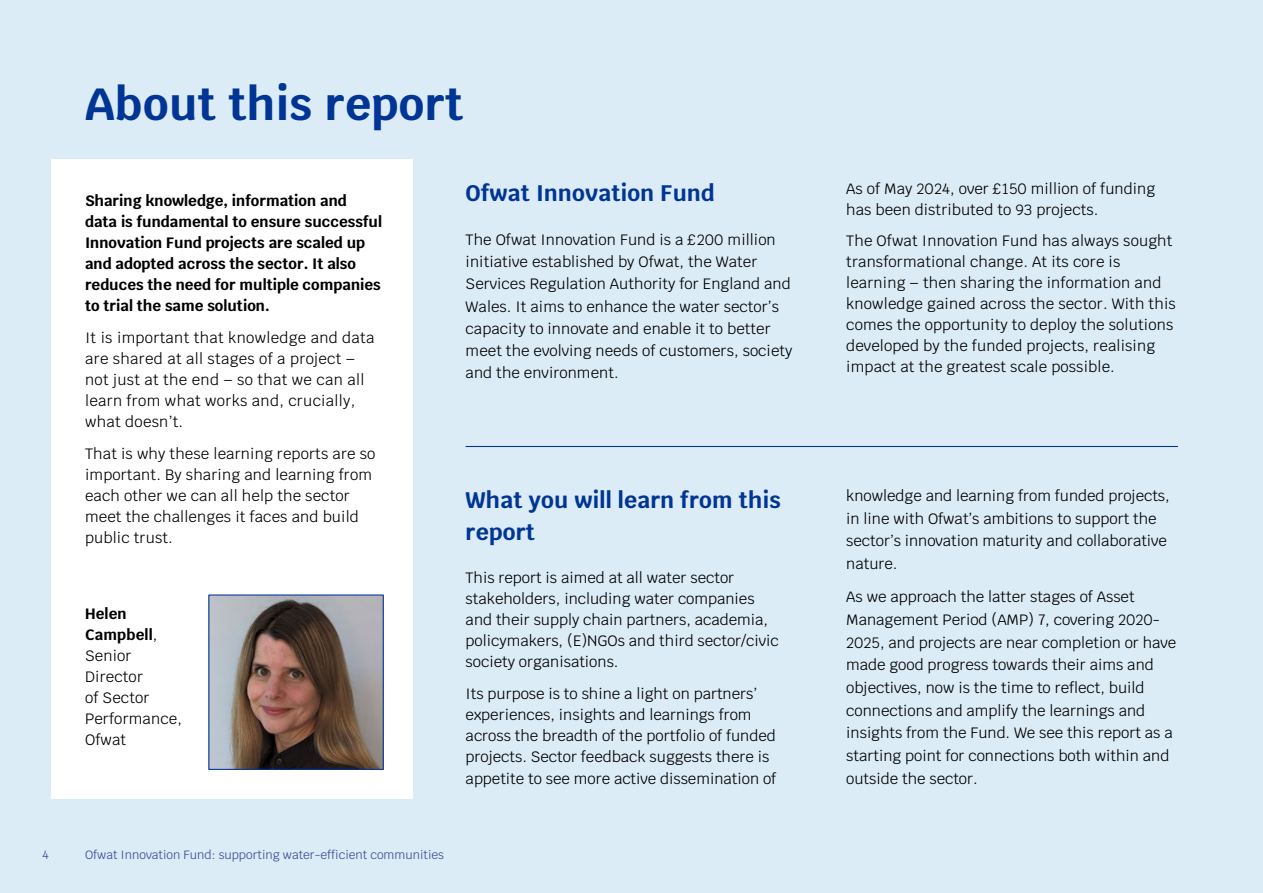
<style>
.page{position:relative;width:1263px;height:893px;background:#dcecf6}
.page>*{position:absolute;margin:0;border:0;box-sizing:border-box;transform-origin:0 0}
.Chapter_title{font:700 45px "Krub";letter-spacing:.01em;color:#003595}
.Header_1{font:700 22.5px/31.7px "Krub";letter-spacing:.01em;color:#003595}
.Text{font:15px/21px "Krub";letter-spacing:.005em;color:#000}
.Text-2{font:700 15px/21px "Krub";color:#000}
.t1{font:12px "Krub";color:#3e4898}
.s1{font-weight:700}
</style>
<div class="page">
<div style="left:51px;top:159px;width:361px;height:640px;background:#fff"></div>
<img style="left:210px;top:596px;width:172px;height:172px">
<div style="left:208px;top:594px;width:176px;height:176px;border:1px solid #003595"></div>
<hr style="left:466px;top:446px;width:712px;height:1px;background:#003595">
<p class="Chapter_title" style="left:85px;top:78px;width:380px">About this report</p>
<p class="Text-2" style="left:85px;top:191px;width:298px">Sharing knowledge, information and data is fundamental to ensure successful Innovation Fund projects are scaled up and adopted across the sector. It also reduces the need for multiple companies to trial the same solution.</p>
<p class="Text" style="left:85px;top:327px;width:291px">It is important that knowledge and data are shared at all stages of a project – not just at the end – so that we can all learn from what works and, crucially, what doesn’t.</p>
<p class="Text" style="left:85px;top:443px;width:292px">That is why these learning reports are so important. By sharing and learning from each other we can all help the sector meet the challenges it faces and build public trust.</p>
<p class="Text" style="left:85px;top:603px;width:99px"><span class="s1">Helen<br>Campbell</span>,<br>Senior<br>Director<br>of Sector<br>Performance,<br>Ofwat</p>
<h1 class="Header_1" style="left:466px;top:178px;width:250px">Ofwat Innovation Fund</h1>
<p class="Text" style="left:466px;top:228px;width:328px;line-height:22.2px">The Ofwat Innovation Fund is a £200 million initiative established by Ofwat, the Water Services Regulation Authority for England and Wales. It aims to enhance the water sector’s capacity to innovate and enable it to better meet the evolving needs of customers, society and the environment.</p>
<h1 class="Header_1" style="left:466px;top:485px;width:317px">What you will learn from this report</h1>
<p class="Text" style="left:466px;top:567px;width:315px">This report is aimed at all water sector stakeholders, including water companies and their supply chain partners, academia, policymakers, (E)NGOs and third sector/civic society organisations.</p>
<p class="Text" style="left:466px;top:683px;width:312px">Its purpose is to shine a light on partners’ experiences, insights and learnings from across the breadth of the portfolio of funded projects. Sector feedback suggests there is appetite to see more active dissemination of</p>
<p class="t1" style="left:43px;top:844px;width:8px">4</p>
<p class="t1" style="left:85px;top:844px;width:361px">Ofwat Innovation Fund: supporting water-efficient communities</p>
<p class="Text" style="left:846px;top:178px;width:311px">As of May 2024, over £150 million of funding has been distributed to 93 projects.</p>
<p class="Text" style="left:846px;top:231px;width:331px">The Ofwat Innovation Fund has always sought transformational change. At its core is learning – then sharing the information and knowledge gained across the sector. With this comes the opportunity to deploy the solutions developed by the funded projects, realising impact at the greatest scale possible.</p>
<p class="Text" style="left:846px;top:484px;width:325px;line-height:22.6px">knowledge and learning from funded projects, in line with Ofwat’s ambitions to support the sector’s innovation maturity and collaborative nature.</p>
<p class="Text" style="left:846px;top:586px;width:331px;line-height:22.6px">As we approach the latter stages of Asset Management Period (AMP) 7, covering 2020- 2025, and projects are near completion or have made good progress towards their aims and objectives, now is the time to reflect, build connections and amplify the learnings and insights from the Fund. We see this report as a starting point for connections both within and outside the sector.</p>
</div>
